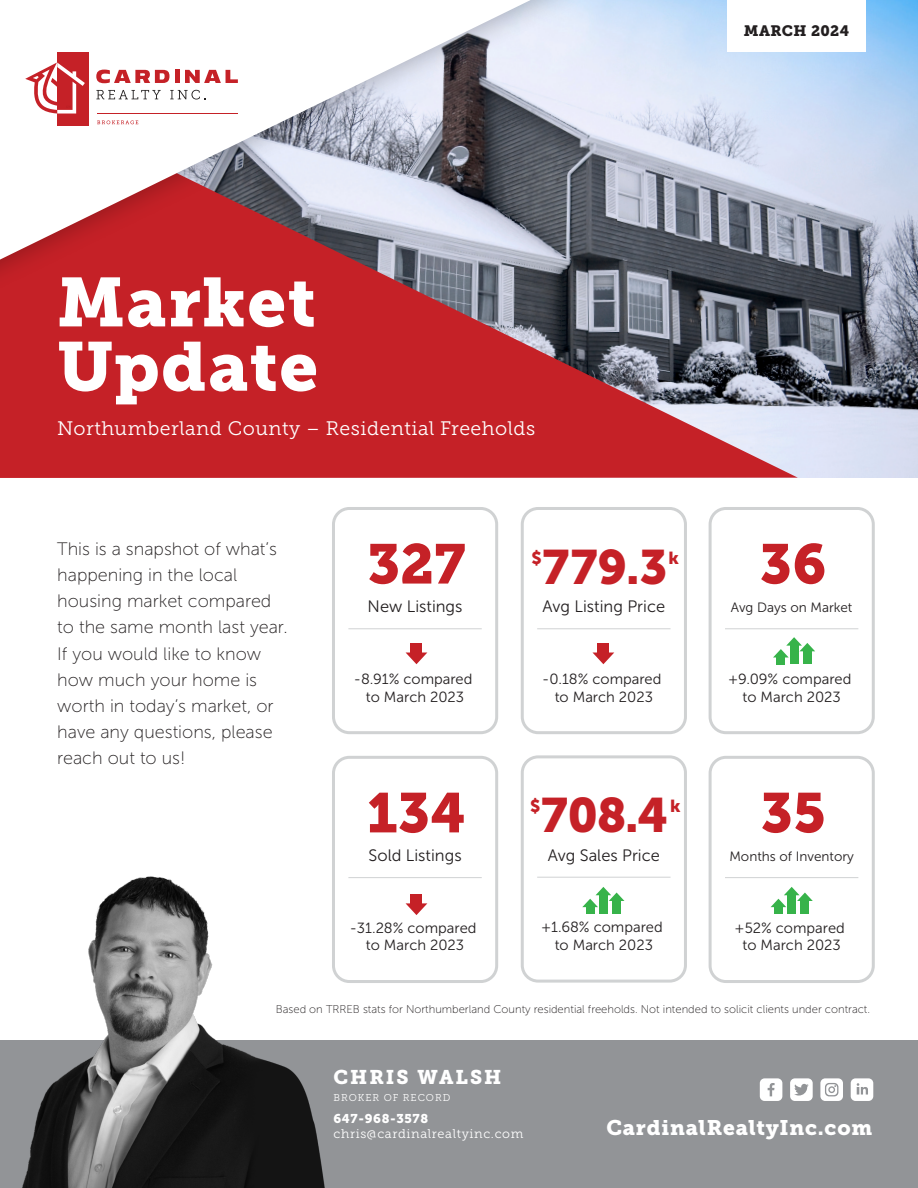
<style>
.page{position:relative;width:918px;height:1188px;background:#fff}
.page>*{position:absolute;margin:0;border:0;box-sizing:border-box;transform-origin:0 0}
.t1{font:68.55px/64.3px "Museo Slab 900";letter-spacing:.025em;color:#fff}
.t2{font:55.5px "Museo Sans 900";color:#c52127}
.t3{font:55.5px "Museo Slab 900";color:#c52127}
.t4{font:48px "Museo Sans 900";letter-spacing:-.01em;color:#c52127}
.t5{font:21px "Museo Slab 900";letter-spacing:.04em;color:#fff}
.t6{font:19.65px "Museo Slab 900";letter-spacing:.1em;color:#fff}
.t7{font:19.5px "Museo Slab 300";letter-spacing:.025em;color:#fff}
.t8{font:18px/26.1px "Museo Sans 100";color:#231f20}
.t9{font:17.25px "Museo Sans 900";color:#c52127}
.t10{font:16.5px "Museo Sans 300";color:#231f20}
.t11{font:15px "Museo Slab 900";letter-spacing:.025em;color:#231f20}
.t12{font:14.7px/17.7px "Museo Sans 300";color:#231f20;text-align:center}
.t13{font:13.5px "Museo Sans 300";color:#231f20}
.t14{font:12.75px "Museo Slab 300";letter-spacing:.05em;color:#fff}
.t15{font:12.75px "Museo Slab 900";letter-spacing:.05em;color:#fff}
.t16{font:11.25px "Museo Sans 100";color:#231f20}
.t17{font:9.9px "Museo Slab 300";letter-spacing:.095em;color:#fff}
</style>
<div class="page">
<img style="left:583px;top:0;width:335px;height:478px">
<svg style="left:0;top:86px;width:798px;height:392px;fill:#c52127"></svg>
<div style="left:728px;top:0;width:138px;height:52px;background:#fff"></div>
<img style="left:0;top:0;width:583px;height:302px">
<svg style="left:0;top:0;width:531px;height:260px"></svg>
<div style="left:57px;top:52px;width:32px;height:74px;background:#c52127"></div>
<svg style="left:96px;top:70px;width:73px;height:13px"></svg>
<hr style="left:175px;top:70px;width:4px;height:13px;background:#c52127">
<svg style="left:185px;top:70px;width:53px;height:13px"></svg>
<svg style="left:96px;top:90px;width:65px;height:9px"></svg>
<svg style="left:170px;top:90px;width:35px;height:10px"></svg>
<svg style="left:97px;top:120px;width:41px;height:4px"></svg>
<hr style="left:97px;top:113px;width:141px;height:1px;background:#c52127">
<svg style="left:25px;top:63px;width:60px;height:51px"></svg>
<div style="left:0;top:1041px;width:918px;height:147px;background:#929497"></div>
<div style="left:332px;top:507px;width:166px;height:227px;border:3px solid #d0d2d3;border-radius:16px"></div>
<hr style="left:348px;top:628px;width:134px;height:1px;background:#d0d2d3">
<div style="left:332px;top:756px;width:166px;height:227px;border:3px solid #d0d2d3;border-radius:16px"></div>
<hr style="left:348px;top:877px;width:134px;height:1px;background:#d0d2d3">
<div style="left:709px;top:507px;width:166px;height:227px;border:3px solid #d0d2d3;border-radius:16px"></div>
<hr style="left:725px;top:628px;width:133px;height:1px;background:#d0d2d3">
<div style="left:709px;top:756px;width:166px;height:227px;border:3px solid #d0d2d3;border-radius:16px"></div>
<hr style="left:725px;top:877px;width:133px;height:1px;background:#d0d2d3">
<div style="left:521px;top:507px;width:166px;height:227px;border:3px solid #d0d2d3;border-radius:16px"></div>
<hr style="left:537px;top:628px;width:134px;height:1px;background:#d0d2d3">
<div style="left:521px;top:755px;width:166px;height:228px;border:3px solid #d0d2d3;border-radius:16px"></div>
<hr style="left:537px;top:877px;width:134px;height:1px;background:#d0d2d3">
<svg style="left:593px;top:653px;width:21px;height:11px"></svg>
<div style="left:597px;top:643px;width:12px;height:12px;background:#c52127"></div>
<svg style="left:406px;top:653px;width:21px;height:11px"></svg>
<div style="left:410px;top:643px;width:12px;height:12px;background:#c52127"></div>
<svg style="left:406px;top:903px;width:21px;height:12px"></svg>
<div style="left:410px;top:894px;width:12px;height:12px;background:#c52127"></div>
<div style="left:851px;top:1078px;width:22px;height:23px;background:#fff;border-radius:5px"></div>
<svg style="left:857px;top:1083px;width:11px;height:12px"></svg>
<div style="left:820px;top:1078px;width:23px;height:23px;background:#fff;border-radius:5px"></div>
<svg style="left:825px;top:1083px;width:13px;height:13px"></svg>
<div style="left:790px;top:1078px;width:23px;height:23px;background:#fff;border-radius:5px"></div>
<svg style="left:794px;top:1084px;width:15px;height:12px"></svg>
<div style="left:760px;top:1078px;width:22px;height:23px;background:#fff;border-radius:5px"></div>
<svg style="left:768px;top:1083px;width:7px;height:13px"></svg>
<img style="left:0;top:870px;width:383px;height:318px">
<div style="left:777px;top:656px;width:8px;height:8px;background:#37b34a"></div>
<div style="left:803px;top:651px;width:9px;height:13px;background:#37b34a"></div>
<svg style="left:773px;top:637px;width:42px;height:21px"></svg>
<div style="left:790px;top:646px;width:8px;height:18px;background:#37b34a"></div>
<div style="left:586px;top:906px;width:8px;height:8px;background:#37b34a"></div>
<div style="left:612px;top:900px;width:9px;height:14px;background:#37b34a"></div>
<svg style="left:582px;top:887px;width:42px;height:20px"></svg>
<div style="left:599px;top:895px;width:9px;height:19px;background:#37b34a"></div>
<div style="left:774px;top:906px;width:9px;height:8px;background:#37b34a"></div>
<div style="left:801px;top:900px;width:8px;height:14px;background:#37b34a"></div>
<svg style="left:771px;top:887px;width:42px;height:20px"></svg>
<div style="left:787px;top:895px;width:9px;height:19px;background:#37b34a"></div>
<p class="t11" style="left:744px;top:22px;width:107px">MARCH 2024</p>
<h1 class="t1" style="left:57px;top:271px;width:262px">Market<br>Update</h1>
<p class="t7" style="left:57px;top:417px;width:480px">Northumberland County – Residential Freeholds</p>
<p class="t8" style="left:57px;top:536px;width:232px">This is a snapshot of what’s happening in the local housing market compared to the same month last year.<br>If you would like to know how much your home is worth in today’s market, or have any questions, please reach out to us!</p>
<h2 class="t3" style="left:367px;top:532px;width:100px">327</h2>
<p class="t10" style="left:368px;top:598px;width:96px">New Listings</p>
<p class="t12" style="left:354px;top:670px;width:120px">-8.91% compared to March 2023</p>
<h2 class="t2" style="left:367px;top:781px;width:101px">134</h2>
<p class="t10" style="left:369px;top:847px;width:95px">Sold Listings</p>
<p class="t12" style="left:350px;top:919px;width:128px">-31.28% compared to March 2023</p>
<p class="t9" style="left:532px;top:548px;width:12px">$</p>
<h3 class="t4" style="left:542px;top:539px;width:127px">779.3</h3>
<p class="t9" style="left:669px;top:548px;width:12px">k</p>
<p class="t10" style="left:543px;top:598px;width:124px">Avg Listing Price</p>
<p class="t12" style="left:542px;top:670px;width:121px">-0.18% compared to March 2023</p>
<p class="t9" style="left:530px;top:797px;width:12px">$</p>
<h3 class="t4" style="left:541px;top:788px;width:129px">708.4</h3>
<p class="t9" style="left:670px;top:797px;width:12px">k</p>
<p class="t10" style="left:548px;top:846px;width:114px">Avg Sales Price</p>
<p class="t12" style="left:541px;top:919px;width:123px">+1.68% compared to March 2023</p>
<h2 class="t2" style="left:760px;top:533px;width:69px">36</h2>
<p class="t13" style="left:731px;top:600px;width:123px">Avg Days on Market</p>
<p class="t12" style="left:728px;top:670px;width:125px">+9.09% compared to March 2023</p>
<h2 class="t2" style="left:761px;top:781px;width:67px">35</h2>
<p class="t13" style="left:729px;top:849px;width:126px">Months of Inventory</p>
<p class="t12" style="left:735px;top:919px;width:112px">+52% compared to March 2023</p>
<p class="t16" style="left:276px;top:1003px;width:596px">Based on TRREB stats for Northumberland County residential freeholds. Not intended to solicit clients under contract.</p>
<p class="t6" style="left:333px;top:1066px;width:169px">CHRIS WALSH</p>
<p class="t17" style="left:333px;top:1092px;width:118px">BROKER OF RECORD</p>
<p class="t15" style="left:333px;top:1111px;width:96px">647-968-3578</p>
<p class="t14" style="left:333px;top:1127px;width:191px">chris@cardinalrealtyinc.com</p>
<p class="t5" style="left:606px;top:1115px;width:267px">CardinalRealtyInc.com</p>
</div>
